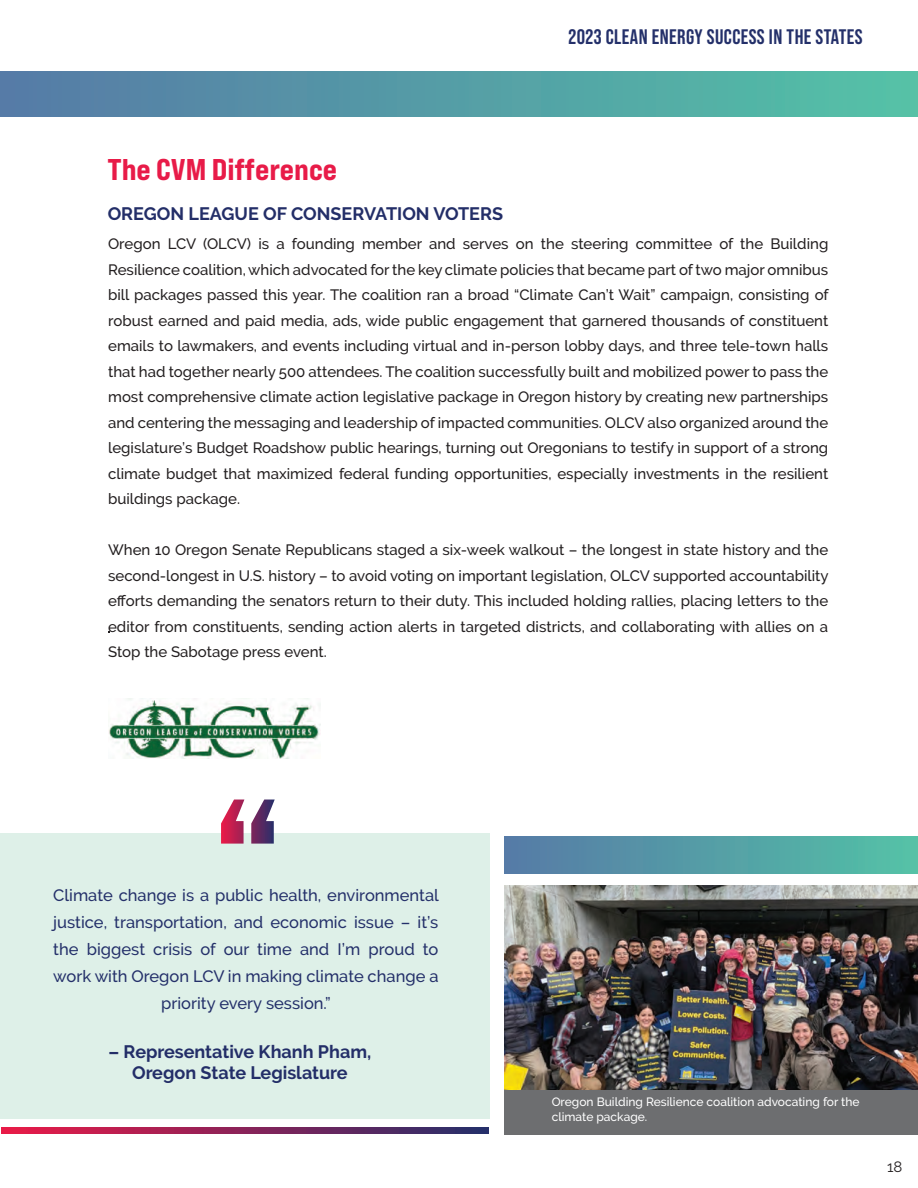
<style>
.page{position:relative;width:918px;height:1188px;background:#fff}
.page>*{position:absolute;margin:0;border:0;box-sizing:border-box;transform-origin:0 0}
.t1{font:180px "Bebas Neue Pro Sm E Eb";color:#fff}
.t2{font:30px "Bebas Neue Pro Exp Eb";color:#e81b48}
.t3{font:700 21px "Bebas Neue Pro";letter-spacing:.02em;color:#24306a}
.t4{font:700 18px/21.6px "Raleway";color:#232e68;text-align:center}
.t5{font:500 16.5px/27px "Raleway";color:#24306a;text-align:center}
.t6{font:500 15px/25.5px "Raleway";color:#231f20;text-align:justify}
.t7{font:15px "Raleway";color:#231f20}
.t8{font:500 12px/15px "Raleway";color:#fff}
</style>
<div class="page">
<div style="left:0;top:72px;width:918px;height:44px;background:linear-gradient(to right,#567aa6,#54c2a6)"></div>
<div style="left:0;top:833px;width:489px;height:286px;background:#def0e8"></div>
<img style="left:504px;top:885px;width:414px;height:205px">
<div style="left:504px;top:836px;width:414px;height:38px;background:linear-gradient(to right,#567aa6,#54c2a6)"></div>
<svg style="left:1px;top:1128px;width:488px;height:5px;background:#882358"></svg>
<img style="left:108px;top:699px;width:213px;height:60px">
<div style="left:504px;top:1090px;width:414px;height:44px;background:#6d6e70"></div>
<h2 class="t2" style="left:107px;top:150px;width:231px">The CVM Difference</h2>
<h3 class="t3" style="left:569px;top:24px;width:296px">2023 CLEAN ENERGY SUCCESS IN THE STATES</h3>
<h3 class="t4" style="left:108px;top:203px;width:397px">OREGON LEAGUE OF CONSERVATION VOTERS</h3>
<p class="t6" style="left:108px;top:231px;width:722px">Oregon LCV (OLCV) is a founding member and serves on the steering committee of the Building Resilience coalition, which advocated for the key climate policies that became part of two major omnibus bill packages passed this year. The coalition ran a broad “Climate Can’t Wait” campaign, consisting of robust earned and paid media, ads, wide public engagement that garnered thousands of constituent emails to lawmakers, and events including virtual and in-person lobby days, and three tele-town halls that had together nearly 500 attendees. The coalition successfully built and mobilized power to pass the most comprehensive climate action legislative package in Oregon history by creating new partnerships and centering the messaging and leadership of impacted communities. OLCV also organized around the legislature’s Budget Roadshow public hearings, turning out Oregonians to testify in support of a strong climate budget that maximized federal funding opportunities, especially investments in the resilient buildings package.</p>
<p class="t6" style="left:108px;top:537px;width:722px">When 10 Oregon Senate Republicans staged a six-week walkout – the longest in state history and the second-longest in U.S. history – to avoid voting on important legislation, OLCV supported accountability efforts demanding the senators return to their duty. This included holding rallies, placing letters to the editor from constituents, sending action alerts in targeted districts, and collaborating with allies on a Stop the Sabotage press event.</p>
<p class="t1" style="left:212px;top:755px;width:73px">“</p>
<p class="t5" style="left:53px;top:881px;width:387px">Climate change is a public health, environmental justice, transportation, and economic issue – it’s the biggest crisis of our time and I’m proud to work with Oregon LCV in making climate change a priority every session.”</p>
<p class="t4" style="left:108px;top:1041px;width:264px">– Representative Khanh Pham,<br>Oregon State Legislature</p>
<p class="t8" style="left:552px;top:1095px;width:309px">Oregon Building Resilience coalition advocating for the climate package.</p>
<p class="t7" style="left:887px;top:1158px;width:17px">18</p>
</div>
